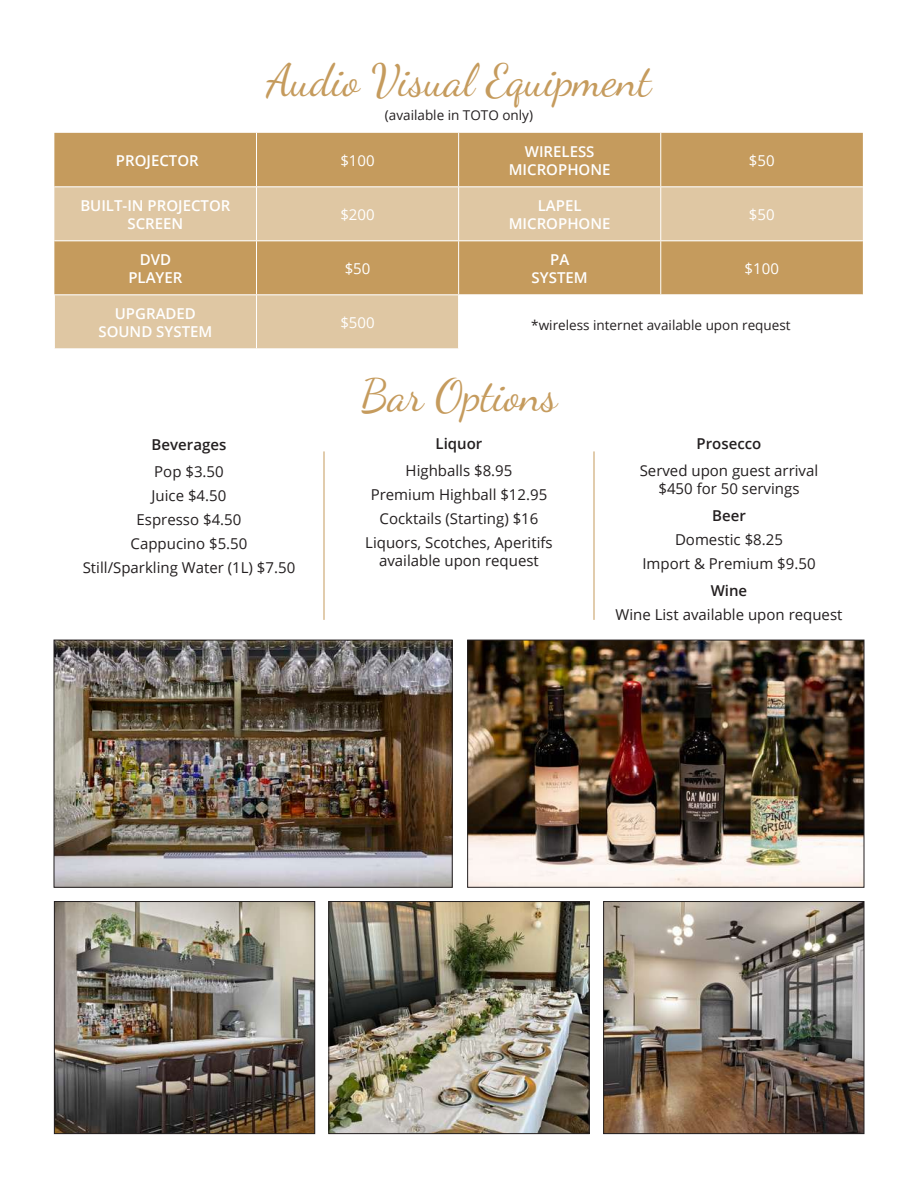
<style>
.page{position:relative;width:918px;height:1188px;background:#fff}
.page>*{position:absolute;margin:0;border:0;box-sizing:border-box;transform-origin:0 0}
.t1{font:45px "Dancing Script";color:#c59b5d}
.t2{font:15px/24px "Open Sans";color:#231f20;text-align:center}
.t3{font:600 15px/18px "Open Sans";color:#fff;text-align:center}
.t4{font:600 15px "Open Sans";color:#231f20}
.t5{font:15px "Open Sans";color:#fff}
.t6{font:13.5px "Open Sans";color:#231f20}
</style>
<div class="page">
<div style="left:54px;top:133px;width:809px;height:53px;background:#c59b5d"></div>
<svg style="left:54px;top:187px;width:809px;height:161px;background:#d5b688"></svg>
<svg style="left:459px;top:295px;width:404px;height:53px"></svg>
<hr style="left:256px;top:133px;width:1px;height:53px;background:#fff">
<hr style="left:458px;top:133px;width:1px;height:53px;background:#fff">
<hr style="left:660px;top:133px;width:1px;height:53px;background:#fff">
<hr style="left:256px;top:187px;width:1px;height:53px;background:#fff">
<hr style="left:458px;top:187px;width:1px;height:53px;background:#fff">
<hr style="left:660px;top:187px;width:1px;height:53px;background:#fff">
<hr style="left:54px;top:240px;width:202px;height:1px;background:#fff">
<hr style="left:256px;top:240px;width:203px;height:1px;background:#fff">
<hr style="left:256px;top:241px;width:1px;height:53px;background:#fff">
<hr style="left:459px;top:240px;width:202px;height:1px;background:#fff">
<hr style="left:458px;top:241px;width:1px;height:53px;background:#fff">
<hr style="left:661px;top:240px;width:202px;height:1px;background:#fff">
<hr style="left:660px;top:241px;width:1px;height:53px;background:#fff">
<hr style="left:54px;top:294px;width:202px;height:1px;background:#fff">
<hr style="left:54px;top:295px;width:1px;height:53px;background:#fff">
<hr style="left:256px;top:294px;width:203px;height:1px;background:#fff">
<hr style="left:256px;top:295px;width:1px;height:53px;background:#fff">
<hr style="left:459px;top:294px;width:202px;height:1px;background:#fff">
<hr style="left:458px;top:295px;width:1px;height:53px;background:#fff">
<hr style="left:661px;top:294px;width:202px;height:1px;background:#fff">
<hr style="left:660px;top:295px;width:1px;height:53px;background:#fff">
<hr style="left:324px;top:451px;width:1px;height:169px;background:#c59b5d">
<hr style="left:594px;top:451px;width:1px;height:169px;background:#c59b5d">
<img style="left:56px;top:642px;width:395px;height:244px">
<div style="left:54px;top:640px;width:399px;height:248px;border:1px solid #231f20"></div>
<img style="left:469px;top:642px;width:393px;height:244px">
<div style="left:467px;top:640px;width:397px;height:248px;border:1px solid #231f20"></div>
<img style="left:605px;top:903px;width:257px;height:229px">
<div style="left:603px;top:901px;width:261px;height:233px;border:1px solid #231f20"></div>
<img style="left:56px;top:903px;width:257px;height:229px">
<div style="left:54px;top:901px;width:261px;height:233px;border:1px solid #231f20"></div>
<img style="left:330px;top:903px;width:258px;height:229px">
<div style="left:328px;top:901px;width:262px;height:233px;border:1px solid #231f20"></div>
<h1 class="t1" style="left:267px;top:46px;width:386px">Audio Visual Equipment</h1>
<p class="t6" style="left:385px;top:106px;width:150px">(available in TOTO only)</p>
<p class="t3" style="left:116px;top:151px;width:84px">PROJECTOR</p>
<p class="t5" style="left:340px;top:150px;width:36px">$100</p>
<p class="t3" style="left:509px;top:142px;width:103px">WIRELESS<br>MICROPHONE</p>
<p class="t5" style="left:749px;top:150px;width:27px">$50</p>
<p class="t3" style="left:80px;top:196px;width:152px">BUILT-IN PROJECTOR<br>SCREEN</p>
<p class="t5" style="left:340px;top:204px;width:36px">$200</p>
<p class="t3" style="left:509px;top:196px;width:103px">LAPEL<br>MICROPHONE</p>
<p class="t5" style="left:749px;top:204px;width:27px">$50</p>
<p class="t3" style="left:128px;top:250px;width:56px">DVD<br>PLAYER</p>
<p class="t5" style="left:345px;top:258px;width:27px">$50</p>
<p class="t3" style="left:532px;top:250px;width:58px">PA<br>SYSTEM</p>
<p class="t5" style="left:745px;top:258px;width:36px">$100</p>
<p class="t3" style="left:98px;top:304px;width:115px">UPGRADED<br>SOUND SYSTEM</p>
<p class="t5" style="left:340px;top:312px;width:36px">$500</p>
<p class="t6" style="left:531px;top:316px;width:261px">*wireless internet available upon request</p>
<p class="t4" style="left:152px;top:435px;width:76px">Beverages</p>
<p class="t2" style="left:83px;top:460px;width:214px">Pop $3.50<br>Juice $4.50<br>Espresso $4.50<br>Cappucino $5.50<br>Still/Sparkling Water (1L) $7.50</p>
<h1 class="t1" style="left:361px;top:361px;width:198px">Bar Options</h1>
<p class="t4" style="left:436px;top:433px;width:48px">Liquor</p>
<p class="t2" style="left:365px;top:458px;width:189px">Highballs $8.95<br>Premium Highball $12.95<br>Cocktails (Starting) $16<br>Liquors, Scotches, Aperitifs</p>
<p class="t2" style="left:379px;top:548px;width:161px">available upon request</p>
<p class="t4" style="left:697px;top:433px;width:66px">Prosecco</p>
<p class="t2" style="left:640px;top:461px;width:180px;line-height:18px">Served upon guest arrival $450 for 50 servings</p>
<p class="t4" style="left:712px;top:505px;width:35px">Beer</p>
<p class="t2" style="left:642px;top:527px;width:175px">Domestic $8.25<br>Import &amp; Premium $9.50</p>
<p class="t4" style="left:711px;top:580px;width:38px">Wine</p>
<p class="t2" style="left:616px;top:602px;width:228px">Wine List available upon request</p>
</div>
